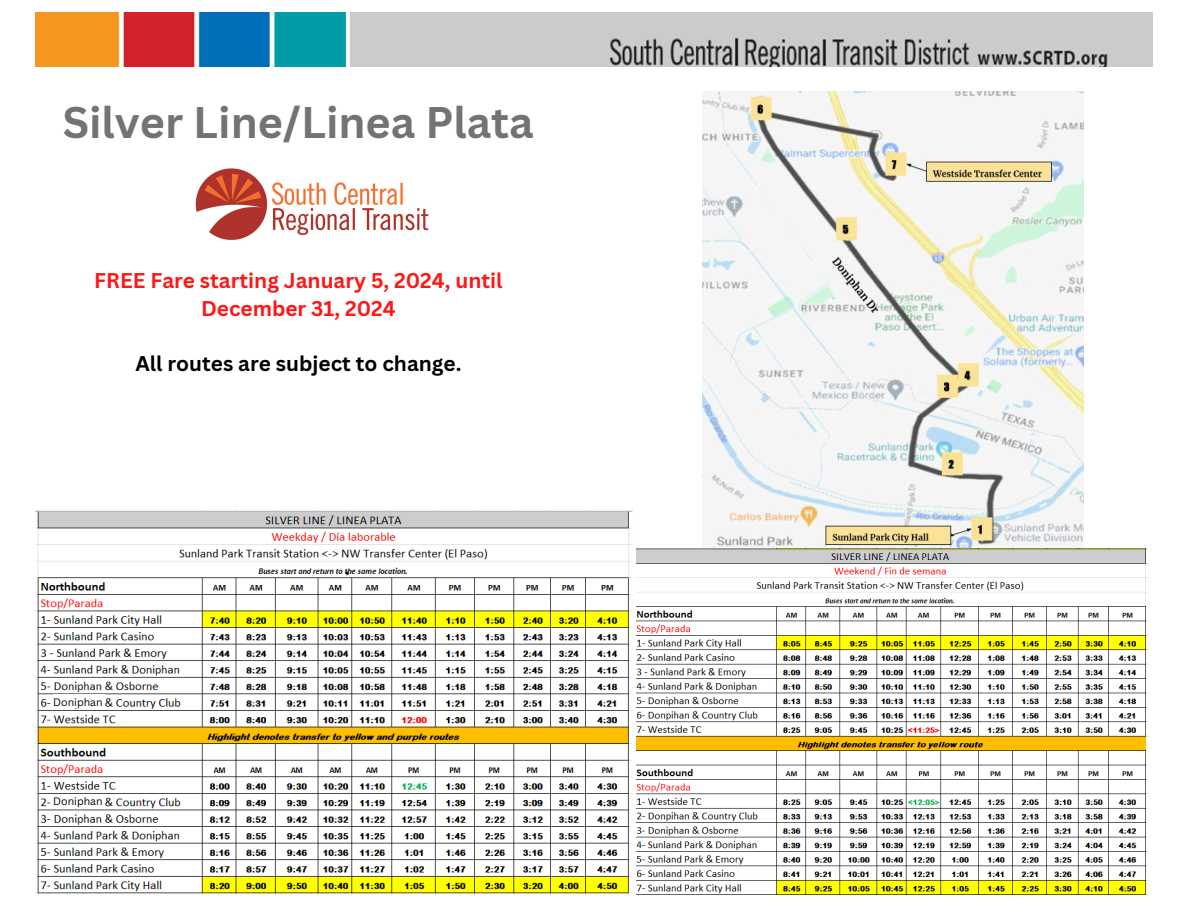
<style>
.page{position:relative;width:1188px;height:918px;background:#fff}
.page>*{position:absolute;margin:0;border:0;box-sizing:border-box;transform-origin:0 0}
.t1{font:700 43.05px "Canva Sans";color:#737373}
.t2{font:700 20.7px/28.2px "Canva Sans";color:#ff1616;text-align:center}
.t3{font:700 20.7px "Canva Sans";color:#000}
.t4{font:10.5px "Canva Sans";color:#000}
</style>
<div class="page">
<img style="left:35px;top:13px;width:1117px;height:54px">
<img style="left:702px;top:92px;width:381px;height:457px">
<img style="left:195px;top:168px;width:234px;height:73px">
<img style="left:639px;top:549px;width:510px;height:345px">
<img style="left:35px;top:510px;width:604px;height:385px">
<div style="left:54px;top:795px;width:51px;height:13px;background:#fff"></div>
<div style="left:54px;top:694px;width:51px;height:14px;background:#fff"></div>
<h2 class="t1" style="left:63px;top:92px;width:472px">Silver Line/Linea Plata</h2>
<p class="t2" style="left:94px;top:265px;width:410px">FREE Fare starting January 5, 2024, until<br>December 31, 2024</p>
<p class="t3" style="left:135px;top:349px;width:328px">All routes are subject to change.</p>
<p class="t4" style="left:53px;top:695px;width:51px">Doniphan</p>
<p class="t4" style="left:53px;top:794px;width:51px">Doniphan</p>
</div>
